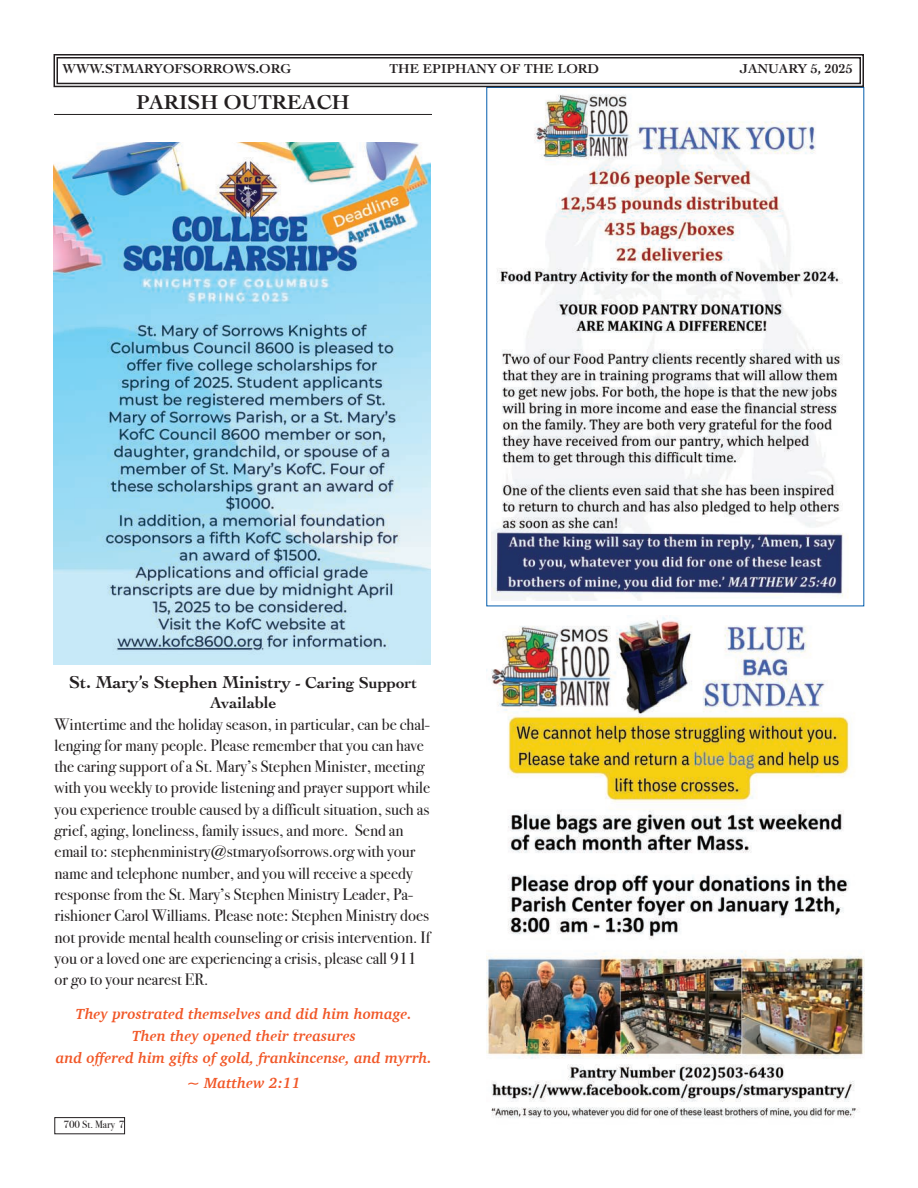
<style>
.page{position:relative;width:918px;height:1188px;background:#fff}
.page>*{position:absolute;margin:0;border:0;box-sizing:border-box;transform-origin:0 0}
.t1{font:700 21px "Cochin";color:#231f20}
.t2{font:700 18px "Cochin";color:#231f20}
.t3{font:16.5px/21.3px "Bodoni Svty Two ITCTT";color:#231f20}
.t4{font:700 16.5px "Cochin";color:#231f20}
.t5{font:italic 700 15px/21.9px "Charter";color:#f15727;text-align:center}
.t6{font:700 13.5px "Cochin";color:#231f20}
.t7{font:10.5px "Bodoni Svty Two ITCTT";color:#231f20}
.s1{font-size:16.5px}
</style>
<div class="page">
<div style="left:55px;top:1117px;width:70px;height:17px;border:1px solid #231f20"></div>
<hr style="left:54px;top:114px;width:378px;height:1px;background:#231f20">
<img style="left:54px;top:142px;width:377px;height:522px">
<img style="left:487px;top:617px;width:377px;height:501px">
<img style="left:491px;top:94px;width:357px;height:506px">
<svg style="left:53px;top:54px;width:812px;height:34px"></svg>
<p class="t6" style="left:63px;top:60px;width:230px">WWW.STMARYOFSORROWS.ORG</p>
<p class="t6" style="left:390px;top:60px;width:211px">THE EPIPHANY OF THE LORD</p>
<p class="t6" style="left:739px;top:60px;width:115px">JANUARY 5, 2025</p>
<p class="t1" style="left:136px;top:90px;width:215px">PARISH OUTREACH</p>
<p class="t2" style="left:69px;top:671px;width:350px">St. Mary’s Stephen Ministry <span class="s1">- Caring Support</span></p>
<p class="t4" style="left:210px;top:693px;width:68px">Available</p>
<p class="t3" style="left:55px;top:713px;width:377px">Wintertime and the holiday season, in particular, can be chal&shy;lenging for many people. Please remember that you can have the caring support of a St. Mary’s Stephen Minister, meeting with you weekly to provide listening and prayer support while you experience trouble caused by a difficult situation, such as grief, aging, loneliness, family issues, and more. Send an email to: stephenministry@stmaryofsorrows.org with your name and telephone number, and you will receive a speedy response from the St. Mary’s Stephen Ministry Leader, Pa&shy;rishioner Carol Williams. Please note: Stephen Ministry does not provide mental health counseling or crisis intervention. If you or a loved one are experiencing a crisis, please call 911 or go to your nearest ER.</p>
<p class="t5" style="left:56px;top:1002px;width:378px">They prostrated themselves and did him homage.<br>Then they opened their treasures<br>and offered him gifts of gold, frankincense, and myrrh.</p>
<p class="t5" style="left:187px;top:1071px;width:115px">~ Matthew 2:11</p>
<p class="t7" style="left:63px;top:1118px;width:62px">700 St. Mary 7</p>
</div>
